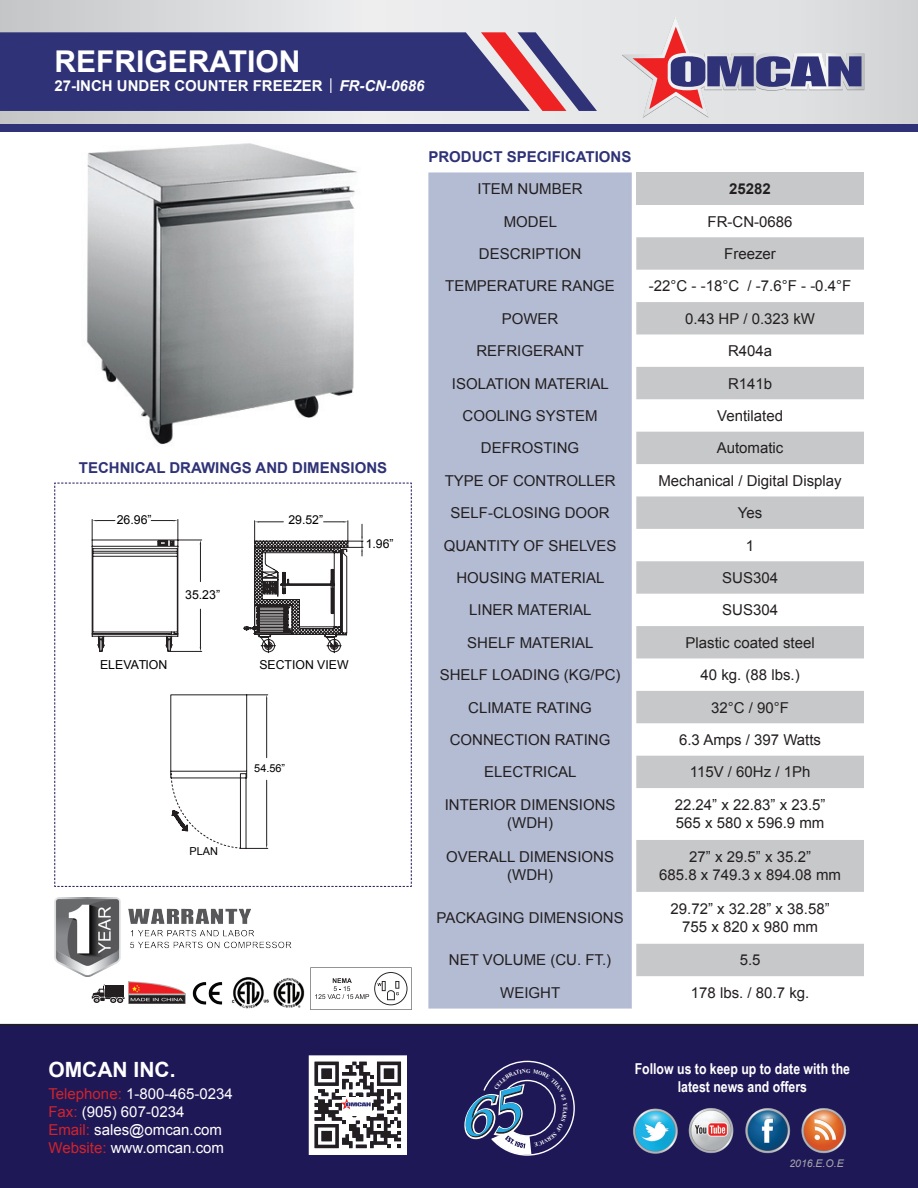
<style>
.page{position:relative;width:918px;height:1188px;background:#fff}
.page>*{position:absolute;margin:0;border:0;box-sizing:border-box;transform-origin:0 0}
.t1{font:700 30px "Arial";color:#fff}
.t2{font:700 21px "Arial";color:#fff}
.Table{font:15px/18px "Arial";color:#231f20;text-align:center}
.t3{font:15px "Arial";color:#fff}
.Table-2{font:700 15px "Arial";color:#2f3276}
.t4{font:700 15px/18px "Arial Narrow";color:#fff;text-align:center}
.Table-3{font:700 15px "Arial";color:#fff}
.Table-4{font:700 15px "Arial";color:#231f20}
.t5{font:12.3px "Arial";color:#000}
.t6{font:10.95px "Arial";color:#000}
.t7{font:italic 10.5px "Arial";color:#a8a9ad}
.t8{font:700 5.7px "Times New Roman";color:#fff;scale:.95 1}
.s1{font-style:italic}
.s2{color:#d1232a}
</style>
<div class="page">
<div style="left:0;top:1024px;width:918px;height:164px;background:#1f1857"></div>
<img style="left:630px;top:1097px;width:239px;height:66px">
<svg style="left:309px;top:1055px;width:97px;height:100px"></svg>
<svg style="left:0;top:0;width:918px;height:124px;background:#dddee0"></svg>
<div style="left:0;top:124px;width:918px;height:7px;background:#2f3276"></div>
<svg style="left:622px;top:16px;width:242px;height:102px;background:#c1b6c4"></svg>
<svg style="left:0;top:32px;width:597px;height:79px;background:#49437e"></svg>
<img style="left:86px;top:143px;width:271px;height:302px">
<div style="left:428px;top:172px;width:204px;height:837px;background:#b4bcd4"></div>
<div style="left:636px;top:172px;width:228px;height:33px;background:#c7c8ca"></div>
<svg style="left:636px;top:237px;width:228px;height:739px"></svg>
<img style="left:54px;top:897px;width:237px;height:79px">
<svg style="left:92px;top:984px;width:33px;height:19px"></svg>
<img style="left:193px;top:982px;width:29px;height:23px">
<img style="left:129px;top:982px;width:57px;height:21px">
<svg style="left:310px;top:967px;width:102px;height:43px"></svg>
<img style="left:231px;top:977px;width:74px;height:32px">
<svg style="left:54px;top:483px;width:358px;height:404px"></svg>
<svg style="left:462px;top:1061px;width:113px;height:95px;background:#4a4475"></svg>
<p class="t1" style="left:54px;top:41px;width:248px">REFRIGERATION</p>
<p class="Table-3" style="left:54px;top:75px;width:372px">27-INCH UNDER COUNTER FREEZER <span class="s1">FR-CN-0686</span></p>
<p class="Table-2" style="left:79px;top:458px;width:310px">TECHNICAL DRAWINGS AND DIMENSIONS</p>
<p class="t5" style="left:117px;top:512px;width:36px">26.96”</p>
<p class="t5" style="left:185px;top:587px;width:36px">35.23”</p>
<p class="t5" style="left:100px;top:656px;width:69px">ELEVATION</p>
<p class="t5" style="left:288px;top:512px;width:36px">29.52”</p>
<p class="t5" style="left:366px;top:536px;width:29px">1.96”</p>
<p class="t5" style="left:259px;top:656px;width:91px">SECTION VIEW</p>
<p class="t6" style="left:190px;top:844px;width:30px">PLAN</p>
<p class="t6" style="left:254px;top:761px;width:32px">54.56”</p>
<p class="Table-2" style="left:428px;top:146px;width:205px">PRODUCT SPECIFICATIONS</p>
<p class="Table" style="left:478px;top:180px;width:106px">ITEM NUMBER</p>
<p class="Table-4" style="left:729px;top:179px;width:43px">25282</p>
<p class="Table" style="left:504px;top:212px;width:55px">MODEL</p>
<p class="Table" style="left:708px;top:212px;width:87px">FR-CN-0686</p>
<p class="Table" style="left:479px;top:245px;width:104px">DESCRIPTION</p>
<p class="Table" style="left:724px;top:245px;width:53px">Freezer</p>
<p class="Table" style="left:445px;top:277px;width:171px">TEMPERATURE RANGE</p>
<p class="Table" style="left:649px;top:277px;width:204px">-22°C - -18°C / -7.6°F - -0.4°F</p>
<p class="Table" style="left:502px;top:310px;width:58px">POWER</p>
<p class="Table" style="left:685px;top:310px;width:131px">0.43 HP / 0.323 kW</p>
<p class="Table" style="left:476px;top:342px;width:109px">REFRIGERANT</p>
<p class="Table" style="left:728px;top:342px;width:46px">R404a</p>
<p class="Table" style="left:452px;top:374px;width:158px">ISOLATION MATERIAL</p>
<p class="Table" style="left:728px;top:374px;width:46px">R141b</p>
<p class="Table" style="left:463px;top:407px;width:137px">COOLING SYSTEM</p>
<p class="Table" style="left:717px;top:407px;width:67px">Ventilated</p>
<p class="Table" style="left:481px;top:439px;width:100px">DEFROSTING</p>
<p class="Table" style="left:717px;top:439px;width:68px">Automatic</p>
<p class="Table" style="left:445px;top:472px;width:172px">TYPE OF CONTROLLER</p>
<p class="Table" style="left:658px;top:472px;width:185px">Mechanical / Digital Display</p>
<p class="Table" style="left:451px;top:504px;width:161px">SELF-CLOSING DOOR</p>
<p class="Table" style="left:738px;top:504px;width:26px">Yes</p>
<p class="Table" style="left:444px;top:536px;width:174px">QUANTITY OF SHELVES</p>
<p class="Table" style="left:746px;top:536px;width:10px">1</p>
<p class="Table" style="left:456px;top:569px;width:150px">HOUSING MATERIAL</p>
<p class="Table" style="left:722px;top:569px;width:57px">SUS304</p>
<p class="Table" style="left:469px;top:601px;width:124px">LINER MATERIAL</p>
<p class="Table" style="left:722px;top:601px;width:57px">SUS304</p>
<p class="Table" style="left:467px;top:634px;width:128px">SHELF MATERIAL</p>
<p class="Table" style="left:686px;top:634px;width:131px">Plastic coated steel</p>
<p class="Table" style="left:440px;top:666px;width:182px">SHELF LOADING (KG/PC)</p>
<p class="Table" style="left:701px;top:666px;width:101px">40 kg. (88 lbs.)</p>
<p class="Table" style="left:468px;top:698px;width:125px">CLIMATE RATING</p>
<p class="Table" style="left:711px;top:698px;width:79px">32°C / 90°F</p>
<p class="Table" style="left:450px;top:731px;width:162px">CONNECTION RATING</p>
<p class="Table" style="left:679px;top:731px;width:144px">6.3 Amps / 397 Watts</p>
<p class="Table" style="left:484px;top:763px;width:94px">ELECTRICAL</p>
<p class="Table" style="left:690px;top:763px;width:122px">115V / 60Hz / 1Ph</p>
<p class="Table" style="left:445px;top:796px;width:172px">INTERIOR DIMENSIONS (WDH)</p>
<p class="Table" style="left:675px;top:796px;width:152px">22.24” x 22.83” x 23.5”</p>
<p class="Table" style="left:676px;top:814px;width:150px">565 x 580 x 596.9 mm</p>
<p class="Table" style="left:446px;top:848px;width:169px">OVERALL DIMENSIONS (WDH)</p>
<p class="Table" style="left:689px;top:848px;width:123px">27” x 29.5” x 35.2”</p>
<p class="Table" style="left:659px;top:866px;width:183px">685.8 x 749.3 x 894.08 mm</p>
<p class="Table" style="left:436px;top:909px;width:189px">PACKAGING DIMENSIONS</p>
<p class="Table" style="left:671px;top:900px;width:161px">29.72” x 32.28” x 38.58”</p>
<p class="Table" style="left:682px;top:918px;width:137px">755 x 820 x 980 mm</p>
<p class="Table" style="left:449px;top:951px;width:164px">NET VOLUME (CU. FT.)</p>
<p class="Table" style="left:740px;top:951px;width:22px">5.5</p>
<p class="Table" style="left:500px;top:984px;width:61px">WEIGHT</p>
<p class="Table" style="left:691px;top:984px;width:120px">178 lbs. / 80.7 kg.</p>
<p class="t2" style="left:48px;top:1042px;width:129px">OMCAN INC.</p>
<p class="t3" style="left:48px;top:1084px;width:186px"><span class="s2">Telephone:</span> 1-800-465-0234</p>
<p class="t3" style="left:48px;top:1102px;width:137px"><span class="s2">Fax:</span> (905) 607-0234</p>
<p class="t3" style="left:48px;top:1120px;width:175px"><span class="s2">Email:</span> sales@omcan.com</p>
<p class="t3" style="left:48px;top:1138px;width:177px"><span class="s2">Website:</span> www.omcan.com</p>
<p class="t2" style="left:48px;top:1056px;width:129px">OMCAN INC.</p>
<p class="t4" style="left:635px;top:1059px;width:217px">Follow us to keep up to date with the latest news and offers</p>
<p class="t8" style="left:526px;top:1067px;width:6px">G</p>
<p class="t7" style="left:789px;top:1157px;width:56px">2016.E.O.E</p>
</div>
